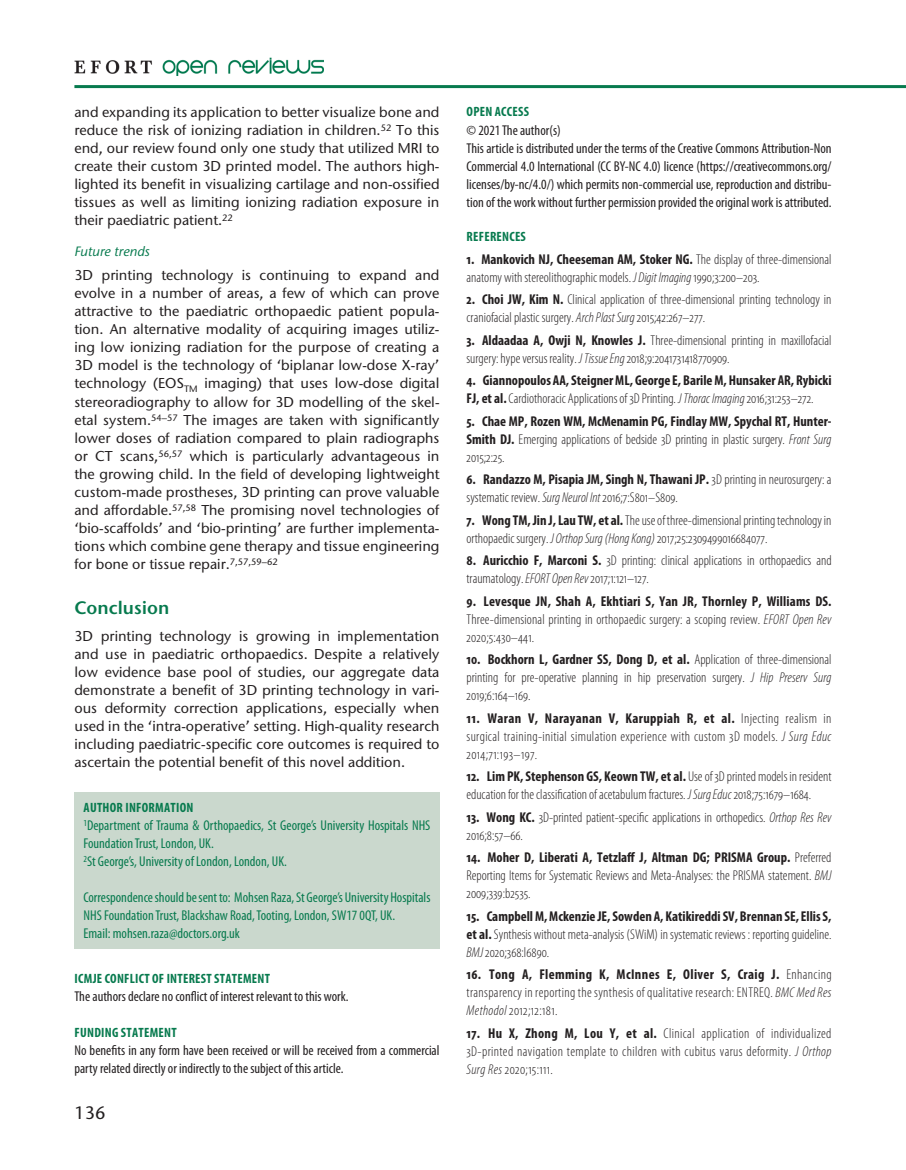
<style>
.page{position:relative;width:906px;height:1170px;background:#fff}
.page>*{position:absolute;margin:0;border:0;box-sizing:border-box;transform-origin:0 0}
.t1{font:600 18px "Stone Sans ITC Pro";color:#077a4e}
.t2{font:500 18px "Stone Sans ITC Pro";color:#231f20}
.t3{font:300 condensed 14.25px/18px "Myriad Pro";color:#231f20}
.t4{font:500 14.25px/18px "Stone Sans ITC Pro";color:#231f20;text-align:justify}
.t5{font:condensed 14.25px/18px "Myriad Pro";color:#231f20}
.t6{font:condensed 14.25px/18px "Myriad Pro";color:#077a4e}
.t7{font:700 condensed 14.25px/18px "Myriad Pro";color:#231f20}
.t8{font:700 condensed 13.5px "Myriad Pro";letter-spacing:.02em;color:#077a4e}
.t9{font:italic 500 13.5px "Stone Sans ITC Pro";color:#077a4e}
.s1{font-weight:700}
.s2{font-style:italic}
.s3{font-weight:300}
.s4{font-weight:300;font-style:italic}
</style>
<div class="page">
<img style="left:74px;top:57px;width:250px;height:19px">
<hr style="left:74px;top:85px;width:832px;height:3px;background:#077a4e">
<div style="left:74px;top:792px;width:365px;height:156px;background:#cad8cd"></div>
<p class="t4" style="left:74px;top:103px;width:366px">and expanding its application to better visualize bone and reduce the risk of ionizing radiation in children.<sup>52</sup> To this end, our review found only one study that utilized MRI to create their custom 3D printed model. The authors high&shy;lighted its benefit in visualizing cartilage and non-ossified tissues as well as limiting ionizing radiation exposure in their paediatric patient.<sup>22</sup></p>
<p class="t9" style="left:74px;top:243px;width:77px">Future trends</p>
<p class="t4" style="left:74px;top:266px;width:366px">3D printing technology is continuing to expand and evolve in a number of areas, a few of which can prove attractive to the paediatric orthopaedic patient popula&shy;tion. An alternative modality of acquiring images utiliz&shy;ing low ionizing radiation for the purpose of creating a 3D model is the technology of ‘biplanar low-dose X-ray’ technology (EOS<sub>TM</sub> imaging) that uses low-dose digital stereoradiography to allow for 3D modelling of the skel&shy;etal system.<sup>54–57</sup> The images are taken with significantly lower doses of radiation compared to plain radiographs or CT scans,<sup>56,57</sup> which is particularly advantageous in the growing child. In the field of developing lightweight custom-made prostheses, 3D printing can prove valuable and affordable.<sup>57,58</sup> The promising novel technologies of ‘bio-scaffolds’ and ‘bio-printing’ are further implementa&shy;tions which combine gene therapy and tissue engineering for bone or tissue repair.<sup>7,57,59–62</sup></p>
<p class="t1" style="left:74px;top:596px;width:97px">Conclusion</p>
<p class="t4" style="left:74px;top:626px;width:366px">3D printing technology is growing in implementation and use in paediatric orthopaedics. Despite a relatively low evidence base pool of studies, our aggregate data demonstrate a benefit of 3D printing technology in vari&shy;ous deformity correction applications, especially when used in the ‘intra-operative’ setting. High-quality research including paediatric-specific core outcomes is required to ascertain the potential benefit of this novel addition.</p>
<p class="t8" style="left:84px;top:798px;width:111px">Author Information</p>
<p class="t6" style="left:83px;top:815px;width:348px"><sup>1</sup>Department of Trauma &amp; Orthopaedics, St George’s University Hospitals NHS<br>Foundation Trust, London, UK.<br><sup>2</sup>St George’s, University of London, London, UK.</p>
<p class="t6" style="left:83px;top:887px;width:348px">Correspondence should be sent to: Mohsen Raza, St George’s University Hospitals<br>NHS Foundation Trust, Blackshaw Road, Tooting, London, SW17 0QT, UK.<br>Email: mohsen.raza@doctors.org.uk</p>
<p class="t8" style="left:75px;top:969px;width:197px">ICMJE Conflict of interest statement</p>
<p class="t5" style="left:74px;top:986px;width:276px">The authors declare no conflict of interest relevant to this work.</p>
<p class="t8" style="left:75px;top:1023px;width:104px">Funding statement</p>
<p class="t5" style="left:74px;top:1040px;width:366px">No benefits in any form have been received or will be received from a commercial party related directly or indirectly to the subject of this article.</p>
<p class="t2" style="left:74px;top:1101px;width:32px">136</p>
<p class="t8" style="left:466px;top:103px;width:64px">Open access</p>
<p class="t5" style="left:466px;top:121px;width:366px">© 2021 The author(s)<br>This article is distributed under the terms of the Creative Commons Attribution-Non Commercial 4.0 International (CC BY-NC 4.0) licence (https://creativecommons.org/ licenses/by-nc/4.0/) which permits non-commercial use, reproduction and distribu&shy;tion of the work without further permission provided the original work is attributed.</p>
<p class="t8" style="left:466px;top:228px;width:61px">References</p>
<p class="t3" style="left:466px;top:250px;width:366px"><span class="s1">1. Mankovich NJ, Cheeseman AM, Stoker NG.</span> The display of three-dimensional anatomy with stereolithographic models. <span class="s2">J Digit Imaging</span> 1990;3:200–203.</p>
<p class="t3" style="left:466px;top:291px;width:366px"><span class="s1">2. Choi JW, Kim N.</span> Clinical application of three-dimensional printing technology in craniofacial plastic surgery. <span class="s2">Arch Plast Surg</span> 2015;42:267–277.</p>
<p class="t3" style="left:466px;top:331px;width:366px"><span class="s1">3. Aldaadaa A, Owji N, Knowles J.</span> Three-dimensional printing in maxillofacial surgery: hype versus reality. <span class="s2">J Tissue Eng</span> 2018;9:2041731418770909.</p>
<p class="t7" style="left:466px;top:371px;width:366px">4. Giannopoulos AA, Steigner ML, George E, Barile M, Hunsaker AR, Rybicki<br>FJ, et al. <span class="s3">Cardiothoracic Applications of 3D Printing.</span> <span class="s4">J Thorac Imaging</span> <span class="s3">2016;31:253–272.</span></p>
<p class="t3" style="left:466px;top:412px;width:366px;text-align:justify"><span class="s1">5. Chae MP, Rozen WM, McMenamin PG, Findlay MW, Spychal RT, Hunter-Smith DJ.</span> Emerging applications of bedside 3D printing in plastic surgery. <span class="s2">Front Surg </span>2015;2:25.</p>
<p class="t3" style="left:466px;top:471px;width:366px"><span class="s1">6. Randazzo M, Pisapia JM, Singh N, Thawani JP.</span> 3D printing in neurosurgery: a systematic review. <span class="s2">Surg Neurol Int</span> 2016;7:S801–S809.</p>
<p class="t3" style="left:466px;top:511px;width:366px"><span class="s1">7. Wong TM, Jin J, Lau TW, et al.</span> The use of three-dimensional printing technology in orthopaedic surgery. <span class="s2">J Orthop Surg (Hong Kong)</span> 2017;25:2309499016684077.</p>
<p class="t3" style="left:466px;top:552px;width:366px"><span class="s1">8. Auricchio F, Marconi S.</span> 3D printing: clinical applications in orthopaedics and traumatology. <span class="s2">EFORT Open Rev</span> 2017;1:121–127.</p>
<p class="t3" style="left:466px;top:592px;width:366px;text-align:justify"><span class="s1">9. Levesque JN, Shah A, Ekhtiari S, Yan JR, Thornley P, Williams DS.<br></span>Three-dimensional printing in orthopaedic surgery: a scoping review. <span class="s2">EFORT Open Rev </span>2020;5:430–441.</p>
<p class="t3" style="left:466px;top:651px;width:366px;text-align:justify"><span class="s1">10. Bockhorn L, Gardner SS, Dong D, et al.</span> Application of three-dimensional printing for pre-operative planning in hip preservation surgery. <span class="s2">J Hip Preserv Surg </span>2019;6:164–169.</p>
<p class="t3" style="left:466px;top:709px;width:366px;text-align:justify"><span class="s1">11. Waran V, Narayanan V, Karuppiah R, et al.</span> Injecting realism in surgical training-initial simulation experience with custom 3D models. <span class="s2">J Surg Educ </span>2014;71:193–197.</p>
<p class="t3" style="left:466px;top:768px;width:366px"><span class="s1">12. Lim PK, Stephenson GS, Keown TW, et al.</span> Use of 3D printed models in resident education for the classification of acetabulum fractures. <span class="s2">J Surg Educ</span> 2018;75:1679–1684.</p>
<p class="t3" style="left:466px;top:808px;width:366px"><span class="s1">13. Wong KC.</span> 3D-printed patient-specific applications in orthopedics. <span class="s2">Orthop Res Rev<br></span>2016;8:57–66.</p>
<p class="t3" style="left:466px;top:849px;width:366px;text-align:justify"><span class="s1">14. Moher D, Liberati A, Tetzlaff J, Altman DG; PRISMA Group.</span> Preferred Reporting Items for Systematic Reviews and Meta-Analyses: the PRISMA statement. <span class="s2">BMJ </span>2009;339:b2535.</p>
<p class="t3" style="left:466px;top:907px;width:366px;text-align:justify"><span class="s1">15. Campbell M, Mckenzie JE, Sowden A, Katikireddi SV, Brennan SE, Ellis S, et al.</span> Synthesis without meta-analysis (SWiM) in systematic reviews : reporting guideline.<br><span class="s2">BMJ</span> 2020;368:l6890.</p>
<p class="t3" style="left:466px;top:966px;width:366px;text-align:justify"><span class="s1">16. Tong A, Flemming K, McInnes E, Oliver S, Craig J.</span> Enhancing transparency in reporting the synthesis of qualitative research: ENTREQ. <span class="s2">BMC Med Res Methodol</span> 2012;12:181.</p>
<p class="t3" style="left:466px;top:1024px;width:366px;text-align:justify"><span class="s1">17. Hu X, Zhong M, Lou Y, et al.</span> Clinical application of individualized 3D-printed navigation template to children with cubitus varus deformity. <span class="s2">J Orthop Surg Res</span> 2020;15:111.</p>
</div>
